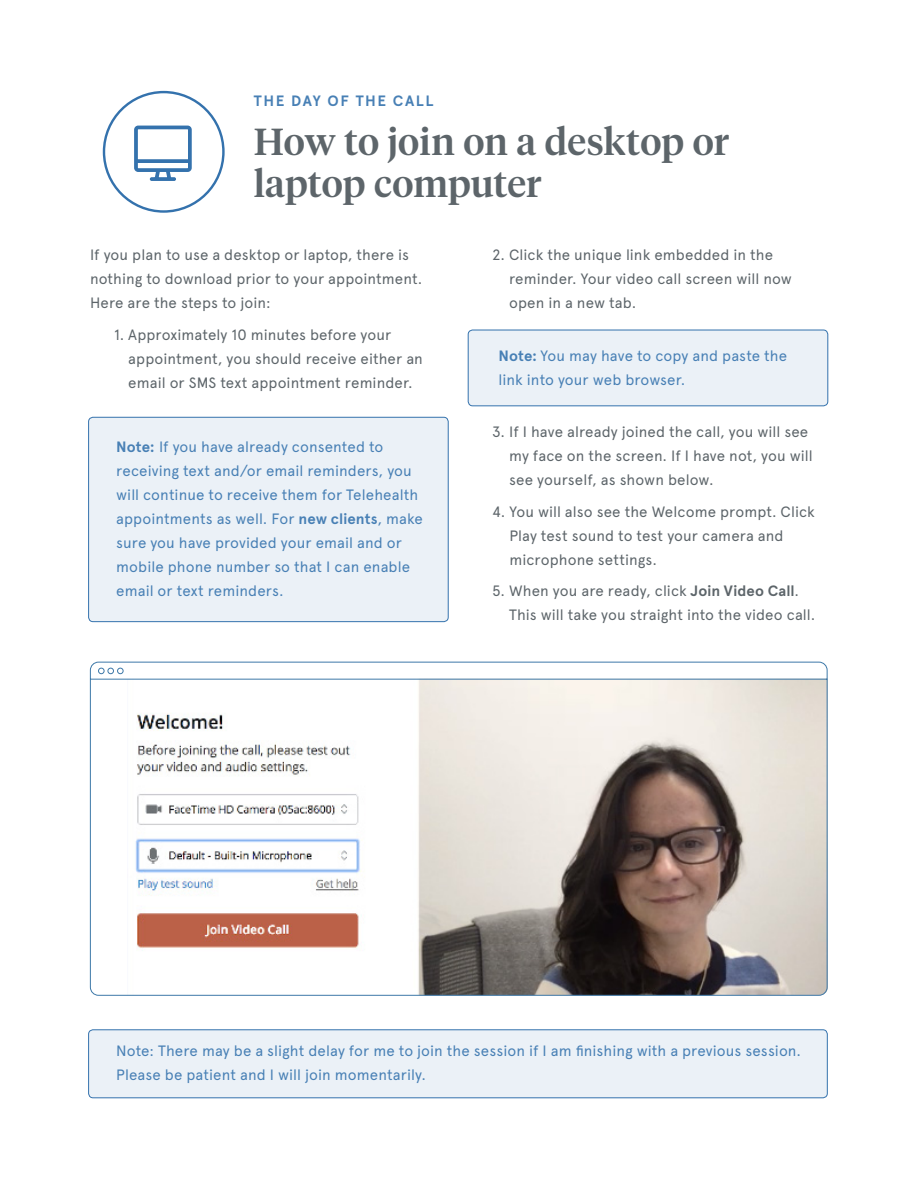
<style>
.page{position:relative;width:918px;height:1188px;background:#fff}
.page>*{position:absolute;margin:0;border:0;box-sizing:border-box;transform-origin:0 0}
.t1{font:500 37.5px/42px "Tiempos Headline";letter-spacing:.005em;color:#5d656a}
.t2{font:15px/24px "Apercu";letter-spacing:.005em;color:#5d656a}
.t3{font:15px/24px "Apercu";letter-spacing:.005em;color:#4880b5}
.t4{font:700 15px "Apercu";letter-spacing:.105em;color:#4880b5}
.s1{font-weight:700}
</style>
<div class="page">
<div style="left:89px;top:417px;width:359px;height:205px;background:#ebf1f7;border-radius:4px"></div>
<div style="left:88px;top:417px;width:360px;height:205px;border:1px solid #3472ad;border-radius:4px"></div>
<div style="left:89px;top:1030px;width:738px;height:68px;background:#ebf1f7;border-radius:4px"></div>
<div style="left:88px;top:1030px;width:740px;height:68px;border:1px solid #3472ad;border-radius:4px"></div>
<div style="left:468px;top:330px;width:360px;height:76px;background:#ebf1f7;border-radius:4px"></div>
<div style="left:468px;top:330px;width:360px;height:76px;border:1px solid #3472ad;border-radius:4px"></div>
<svg style="left:90px;top:661px;width:738px;height:335px"></svg>
<div style="left:103px;top:91px;width:122px;height:122px;border:2px solid #3472ad;border-radius:50%"></div>
<svg style="left:134px;top:125px;width:58px;height:56px"></svg>
<p class="t4" style="left:254px;top:92px;width:181px">THE DAY OF THE CALL</p>
<p class="t1" style="left:254px;top:119px;width:477px">How to join on a desktop or laptop computer</p>
<p class="t2" style="left:90px;top:243px;width:334px">If you plan to use a desktop or laptop, there is nothing to download prior to your appointment.<br>Here are the steps to join:</p>
<p class="t2" style="left:128px;top:322px;width:296px;text-indent:-14px">1. Approximately 10 minutes before your appointment, you should receive either an email or SMS text appointment reminder.</p>
<p class="t3" style="left:116px;top:435px;width:308px"><span class="s1">Note:</span> If you have already consented to receiving text and/or email reminders, you will continue to receive them for Telehealth appointments as well. For <span class="s1">new clients</span>, make sure you have provided your email and or mobile phone number so that I can enable email or text reminders.</p>
<p class="t2" style="left:509px;top:243px;width:284px;text-indent:-17px">2. Click the unique link embedded in the reminder. Your video call screen will now open in a new tab.</p>
<p class="t3" style="left:499px;top:344px;width:290px"><span class="s1">Note:</span> You may have to copy and paste the link into your web browser.</p>
<p class="t2" style="left:509px;top:420px;width:305px;text-indent:-17px">3. If I have already joined the call, you will see my face on the screen. If I have not, you will see yourself, as shown below.</p>
<p class="t2" style="left:509px;top:499px;width:307px;text-indent:-17px">4. You will also see the Welcome prompt. Click<br>Play test sound to test your camera and microphone settings.</p>
<p class="t2" style="left:509px;top:579px;width:308px;text-indent:-17px">5. When you are ready, click <span class="s1">Join Video Call</span>.<br>This will take you straight into the video call.</p>
<p class="t3" style="left:116px;top:1038px;width:686px">Note: There may be a slight delay for me to join the session if I am finishing with a previous session.<br>Please be patient and I will join momentarily.</p>
</div>
